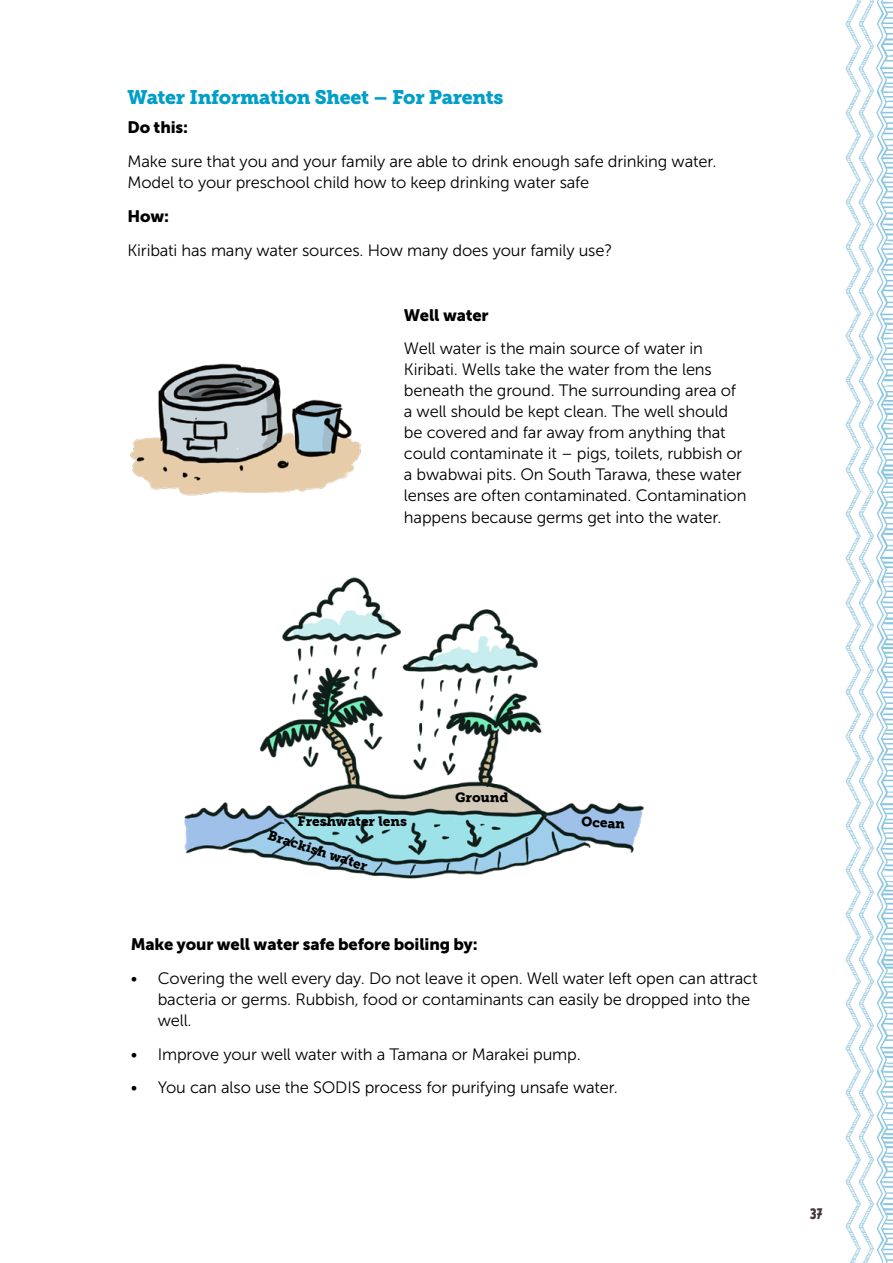
<style>
.page{position:relative;width:893px;height:1263px;background:#fff}
.page>*{position:absolute;margin:0;border:0;box-sizing:border-box;transform-origin:0 0}
.t1{font:19.5px "Museo Slab 900";letter-spacing:-.015em;color:#009ec9}
.t2{font:16.5px/21px "Museo Sans 300";letter-spacing:-.01em;color:#000}
.t3{font:16.5px "Museo Sans 900";letter-spacing:-.01em;color:#000}
.t4{font:13.5px "Museo Slab 900";color:#000}
.t5{font:700 13.5px "Prater Sans Pro";color:#463738}
</style>
<div class="page">
<img style="left:130px;top:363px;width:231px;height:133px">
<img style="left:184px;top:577px;width:460px;height:302px">
<img style="left:845px;top:0;width:48px;height:1263px">
<p class="t1" style="left:128px;top:86px;width:377px">Water Information Sheet – For Parents</p>
<p class="t3" style="left:128px;top:118px;width:62px">Do this:</p>
<p class="t2" style="left:128px;top:151px;width:590px">Make sure that you and your family are able to drink enough safe drinking water.<br>Model to your preschool child how to keep drinking water safe</p>
<p class="t3" style="left:128px;top:207px;width:43px">How:</p>
<p class="t2" style="left:128px;top:240px;width:486px">Kiribati has many water sources. How many does your family use?</p>
<p class="t3" style="left:404px;top:305px;width:86px">Well water</p>
<p class="t2" style="left:404px;top:338px;width:344px">Well water is the main source of water in Kiribati. Wells take the water from the lens beneath the ground. The surrounding area of a well should be kept clean. The well should be covered and far away from anything that could contaminate it – pigs, toilets, rubbish or a bwabwai pits. On South Tarawa, these water lenses are often contaminated. Contamination happens because germs get into the water.</p>
<p class="t4" style="left:298px;top:813px;width:111px">Freshwater lens</p>
<p class="t4" style="left:271px;top:827px;width:105px;rotate:18deg">Brackish water</p>
<p class="t4" style="left:455px;top:789px;width:55px;rotate:1deg">Ground</p>
<p class="t4" style="left:582px;top:814px;width:45px;rotate:3deg">Ocean</p>
<p class="t3" style="left:131px;top:935px;width:348px">Make your well water safe before boiling by:</p>
<p class="t2" style="left:158px;top:968px;width:601px;text-indent:-27px">• Covering the well every day. Do not leave it open. Well water left open can attract bacteria or germs. Rubbish, food or contaminants can easily be dropped into the well.</p>
<p class="t2" style="left:131px;top:1043px;width:452px">• Improve your well water with a Tamana or Marakei pump.</p>
<p class="t2" style="left:131px;top:1077px;width:489px">• You can also use the SODIS process for purifying unsafe water.</p>
<p class="t5" style="left:810px;top:1203px;width:15px">37</p>
</div>
